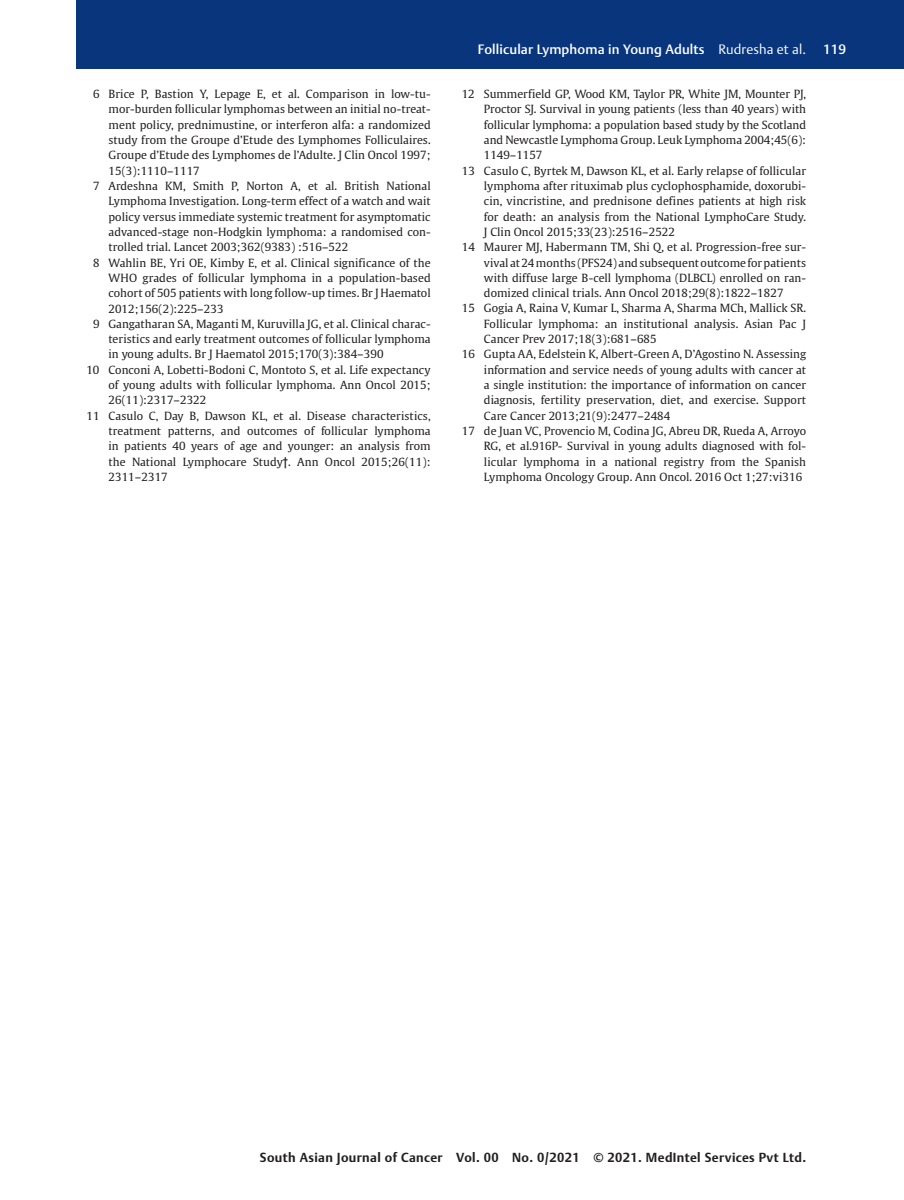
<style>
.page{position:relative;width:904px;height:1200px;background:#fff}
.page>*{position:absolute;margin:0;border:0;box-sizing:border-box;transform-origin:0 0}
.t1{font:500 13.5px "Thieme Argo 2011";letter-spacing:.01em;color:#fff}
.t2{font:700 12.75px "Thieme Argo 2011";letter-spacing:.03em;color:#231f20}
.t3{font:11.25px "Thieme Gulliver 2011";letter-spacing:.005em;color:#231f20}
.s1{font-weight:300}
</style>
<div class="page">
<div style="left:77px;top:0;width:826px;height:68px;background:#08357c"></div>
<p class="t3" style="left:93px;top:86px;width:339px">6 Brice P, Bastion Y, Lepage E, et al. Comparison in low-tu-</p>
<p class="t3" style="left:108px;top:101px;width:323px">mor-burden follicular lymphomas between an initial no-treat-</p>
<p class="t3" style="left:108px;top:116px;width:323px">ment policy, prednimustine, or interferon alfa: a randomized</p>
<p class="t3" style="left:108px;top:131px;width:323px">study from the Groupe d’Etude des Lymphomes Folliculaires.</p>
<p class="t3" style="left:108px;top:147px;width:323px">Groupe d’Etude des Lymphomes de l’Adulte. J Clin Oncol 1997;</p>
<p class="t3" style="left:108px;top:162px;width:93px">15(3):1110–1117</p>
<p class="t3" style="left:93px;top:177px;width:339px">7 Ardeshna KM, Smith P, Norton A, et al. British National</p>
<p class="t3" style="left:108px;top:193px;width:323px">Lymphoma Investigation. Long-term effect of a watch and wait</p>
<p class="t3" style="left:108px;top:208px;width:323px">policy versus immediate systemic treatment for asymptomatic</p>
<p class="t3" style="left:108px;top:223px;width:323px">advanced-stage non-Hodgkin lymphoma: a randomised con-</p>
<p class="t3" style="left:108px;top:239px;width:241px">trolled trial. Lancet 2003;362(9383) :516–522</p>
<p class="t3" style="left:93px;top:254px;width:339px">8 Wahlin BE, Yri OE, Kimby E, et al. Clinical significance of the</p>
<p class="t3" style="left:108px;top:269px;width:323px">WHO grades of follicular lymphoma in a population-based</p>
<p class="t3" style="left:108px;top:285px;width:323px">cohort of 505 patients with long follow-up times. Br J Haematol</p>
<p class="t3" style="left:108px;top:300px;width:116px">2012;156(2):225–233</p>
<p class="t3" style="left:93px;top:315px;width:339px">9 Gangatharan SA, Maganti M, Kuruvilla JG, et al. Clinical charac-</p>
<p class="t3" style="left:108px;top:331px;width:323px">teristics and early treatment outcomes of follicular lymphoma</p>
<p class="t3" style="left:108px;top:346px;width:276px">in young adults. Br J Haematol 2015;170(3):384–390</p>
<p class="t3" style="left:86px;top:361px;width:345px">10 Conconi A, Lobetti-Bodoni C, Montoto S, et al. Life expectancy</p>
<p class="t3" style="left:108px;top:376px;width:323px">of young adults with follicular lymphoma. Ann Oncol 2015;</p>
<p class="t3" style="left:108px;top:392px;width:99px">26(11):2317–2322</p>
<p class="t3" style="left:86px;top:407px;width:346px">11 Casulo C, Day B, Dawson KL, et al. Disease characteristics,</p>
<p class="t3" style="left:108px;top:422px;width:323px">treatment patterns, and outcomes of follicular lymphoma</p>
<p class="t3" style="left:108px;top:438px;width:323px">in patients 40 years of age and younger: an analysis from</p>
<p class="t3" style="left:108px;top:453px;width:323px">the National Lymphocare Study†. Ann Oncol 2015;26(11):</p>
<p class="t3" style="left:108px;top:468px;width:61px">2311–2317</p>
<p class="t1" style="left:477px;top:41px;width:329px">Follicular Lymphoma in Young Adults <span class="s1">Rudresha et al.</span></p>
<p class="t3" style="left:461px;top:86px;width:346px">12 Summerfield GP, Wood KM, Taylor PR, White JM, Mounter PJ,</p>
<p class="t3" style="left:483px;top:101px;width:323px">Proctor SJ. Survival in young patients (less than 40 years) with</p>
<p class="t3" style="left:483px;top:116px;width:323px">follicular lymphoma: a population based study by the Scotland</p>
<p class="t3" style="left:483px;top:131px;width:323px">and Newcastle Lymphoma Group. Leuk Lymphoma 2004;45(6):</p>
<p class="t3" style="left:483px;top:147px;width:60px">1149–1157</p>
<p class="t3" style="left:461px;top:162px;width:345px">13 Casulo C, Byrtek M, Dawson KL, et al. Early relapse of follicular</p>
<p class="t3" style="left:483px;top:177px;width:323px">lymphoma after rituximab plus cyclophosphamide, doxorubi-</p>
<p class="t3" style="left:483px;top:193px;width:323px">cin, vincristine, and prednisone defines patients at high risk</p>
<p class="t3" style="left:483px;top:208px;width:323px">for death: an analysis from the National LymphoCare Study.</p>
<p class="t3" style="left:483px;top:223px;width:192px">J Clin Oncol 2015;33(23):2516–2522</p>
<p class="t3" style="left:461px;top:239px;width:346px">14 Maurer MJ, Habermann TM, Shi Q, et al. Progression-free sur-</p>
<p class="t3" style="left:483px;top:254px;width:323px">vival at 24 months (PFS24) and subsequent outcome for patients</p>
<p class="t3" style="left:483px;top:269px;width:323px">with diffuse large B-cell lymphoma (DLBCL) enrolled on ran-</p>
<p class="t3" style="left:483px;top:285px;width:301px">domized clinical trials. Ann Oncol 2018;29(8):1822–1827</p>
<p class="t3" style="left:461px;top:300px;width:345px">15 Gogia A, Raina V, Kumar L, Sharma A, Sharma MCh, Mallick SR.</p>
<p class="t3" style="left:483px;top:315px;width:323px">Follicular lymphoma: an institutional analysis. Asian Pac J</p>
<p class="t3" style="left:483px;top:330px;width:174px">Cancer Prev 2017;18(3):681–685</p>
<p class="t3" style="left:461px;top:346px;width:345px">16 Gupta AA, Edelstein K, Albert-Green A, D’Agostino N. Assessing</p>
<p class="t3" style="left:483px;top:361px;width:323px">information and service needs of young adults with cancer at</p>
<p class="t3" style="left:483px;top:376px;width:323px">a single institution: the importance of information on cancer</p>
<p class="t3" style="left:483px;top:392px;width:323px">diagnosis, fertility preservation, diet, and exercise. Support</p>
<p class="t3" style="left:483px;top:407px;width:188px">Care Cancer 2013;21(9):2477–2484</p>
<p class="t3" style="left:461px;top:422px;width:345px">17 de Juan VC, Provencio M, Codina JG, Abreu DR, Rueda A, Arroyo</p>
<p class="t3" style="left:483px;top:438px;width:323px">RG, et al.916P- Survival in young adults diagnosed with fol-</p>
<p class="t3" style="left:483px;top:453px;width:323px">licular lymphoma in a national registry from the Spanish</p>
<p class="t3" style="left:483px;top:468px;width:320px">Lymphoma Oncology Group. Ann Oncol. 2016 Oct 1;27:vi316</p>
<p class="t1" style="left:822px;top:41px;width:25px">119</p>
<p class="t2" style="left:260px;top:1149px;width:547px">South Asian Journal of Cancer Vol. 00 No. 0/2021 © 2021. MedIntel Services Pvt Ltd.</p>
</div>
